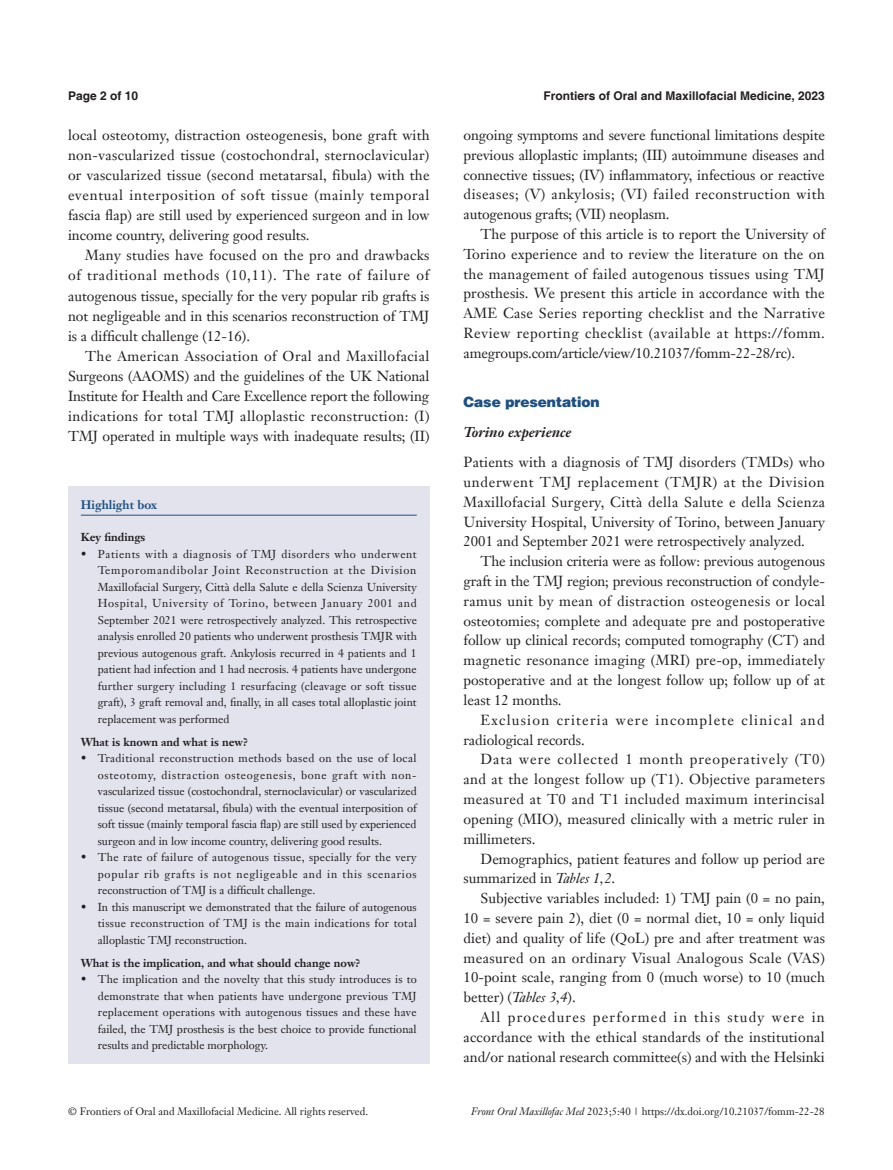
<style>
.page{position:relative;width:893px;height:1170px;background:#fff}
.page>*{position:absolute;margin:0;border:0;box-sizing:border-box;transform-origin:0 0}
.t1{font:14.25px/19.8px "Janson Text LT";color:#231f20;text-align:justify}
.t2{font:14.25px/19.8px "Janson Text LT";letter-spacing:.085em;color:#231f20}
.t3{font:900 14.25px "Helvetica";color:#1c5085}
.t4{font:italic 700 14.25px "Janson Text LT";color:#231f20}
.t5{font:700 12px "Helvetica";color:#231f20}
.t6{font:700 12px "Janson Text LT";color:#1c5085}
.t7{font:11.25px/16.5px "Janson Text LT";color:#231f20;text-align:justify}
.t8{font:700 11.25px "Janson Text LT";color:#231f20}
.t9{font:10.5px "Janson Text LT";color:#231f20}
.s1{font-style:italic}
</style>
<div class="page">
<div style="left:68px;top:485px;width:361px;height:578px;background:#e2e3ec"></div>
<hr style="left:81px;top:514px;width:336px;height:1px;background:#1c5085">
<p class="t5" style="left:68px;top:88px;width:72px">Page 2 of 10</p>
<p class="t5" style="left:543px;top:88px;width:283px">Frontiers of Oral and Maxillofacial Medicine, 2023</p>
<p class="t1" style="left:68px;top:125px;width:363px">local osteotomy, distraction osteogenesis, bone graft with non-vascularized tissue (costochondral, sternoclavicular) or vascularized tissue (second metatarsal, fibula) with the eventual interposition of soft tissue (mainly temporal fascia flap) are still used by experienced surgeon and in low income country, delivering good results.</p>
<p class="t1" style="left:68px;top:245px;width:363px;text-indent:17px">Many studies have focused on the pro and drawbacks of traditional methods (10,11). The rate of failure of autogenous tissue, specially for the very popular rib grafts is not negligeable and in this scenarios reconstruction of TMJ is a difficult challenge (12-16).</p>
<p class="t1" style="left:68px;top:346px;width:363px;text-indent:17px">The American Association of Oral and Maxillofacial Surgeons (AAOMS) and the guidelines of the UK National Institute for Health and Care Excellence report the following indications for total TMJ alloplastic reconstruction: (I)<br>TMJ operated in multiple ways with inadequate results; (II)</p>
<p class="t6" style="left:81px;top:497px;width:78px">Highlight box</p>
<p class="t8" style="left:81px;top:530px;width:66px">Key findings</p>
<p class="t7" style="left:98px;top:545px;width:321px;text-indent:-17px">• Patients with a diagnosis of TMJ disorders who underwent Temporomandibolar Joint Reconstruction at the Division Maxillofacial Surgery, Città della Salute e della Scienza University Hospital, University of Torino, between January 2001 and September 2021 were retrospectively analyzed. This retrospective analysis enrolled 20 patients who underwent prosthesis TMJR with previous autogenous graft. Ankylosis recurred in 4 patients and 1 patient had infection and 1 had necrosis. 4 patients have undergone further surgery including 1 resurfacing (cleavage or soft tissue graft), 3 graft removal and, finally, in all cases total alloplastic joint replacement was performed</p>
<p class="t8" style="left:81px;top:734px;width:169px">What is known and what is new?</p>
<p class="t7" style="left:98px;top:750px;width:320px;text-indent:-17px">• Traditional reconstruction methods based on the use of local osteotomy, distraction osteogenesis, bone graft with non&shy;vascularized tissue (costochondral, sternoclavicular) or vascularized tissue (second metatarsal, fibula) with the eventual interposition of soft tissue (mainly temporal fascia flap) are still used by experienced surgeon and in low income country, delivering good results.</p>
<p class="t7" style="left:98px;top:849px;width:320px;text-indent:-17px">• The rate of failure of autogenous tissue, specially for the very popular rib grafts is not negligeable and in this scenarios reconstruction of TMJ is a difficult challenge.</p>
<p class="t7" style="left:98px;top:898px;width:320px;text-indent:-17px">• In this manuscript we demonstrated that the failure of autogenous tissue reconstruction of TMJ is the main indications for total alloplastic TMJ reconstruction.</p>
<p class="t8" style="left:81px;top:955px;width:281px">What is the implication, and what should change now?</p>
<p class="t7" style="left:98px;top:970px;width:320px;text-indent:-17px">• The implication and the novelty that this study introduces is to demonstrate that when patients have undergone previous TMJ replacement operations with autogenous tissues and these have failed, the TMJ prosthesis is the best choice to provide functional results and predictable morphology.</p>
<p class="t1" style="left:463px;top:125px;width:363px">ongoing symptoms and severe functional limitations despite previous alloplastic implants; (III) autoimmune diseases and connective tissues; (IV) inflammatory, infectious or reactive diseases; (V) ankylosis; (VI) failed reconstruction with autogenous grafts; (VII) neoplasm.</p>
<p class="t1" style="left:463px;top:224px;width:363px;text-indent:17px">The purpose of this article is to report the University of Torino experience and to review the literature on the on the management of failed autogenous tissues using TMJ prosthesis. We present this article in accordance with the AME Case Series reporting checklist and the Narrative Review reporting checklist (available at https://fomm. amegroups.com/article/view/10.21037/fomm-22-28/rc).</p>
<p class="t3" style="left:463px;top:393px;width:138px">Case presentation</p>
<p class="t4" style="left:463px;top:423px;width:110px">Torino experience</p>
<p class="t1" style="left:463px;top:452px;width:363px">Patients with a diagnosis of TMJ disorders (TMDs) who underwent TMJ replacement (TMJR) at the Division Maxillofacial Surgery, Città della Salute e della Scienza University Hospital, University of Torino, between January 2001 and September 2021 were retrospectively analyzed.</p>
<p class="t1" style="left:463px;top:551px;width:363px;text-indent:17px">The inclusion criteria were as follow: previous autogenous graft in the TMJ region; previous reconstruction of condyle&shy;ramus unit by mean of distraction osteogenesis or local osteotomies; complete and adequate pre and postoperative follow up clinical records; computed tomography (CT) and magnetic resonance imaging (MRI) pre-op, immediately postoperative and at the longest follow up; follow up of at least 12 months.</p>
<p class="t2" style="left:463px;top:709px;width:363px;text-indent:17px">Exclusion criteria were incomplete clinical and radiological records.</p>
<p class="t1" style="left:463px;top:749px;width:363px;text-indent:17px">Data were collected 1 month preoperatively (T0) and at the longest follow up (T1). Objective parameters measured at T0 and T1 included maximum interincisal opening (MIO), measured clinically with a metric ruler in millimeters.</p>
<p class="t1" style="left:463px;top:848px;width:363px;text-indent:17px">Demographics, patient features and follow up period are summarized in <span class="s1">Tables 1,2</span>.</p>
<p class="t1" style="left:463px;top:888px;width:363px;text-indent:17px">Subjective variables included: 1) TMJ pain (0 = no pain, 10 = severe pain 2), diet (0 = normal diet, 10 = only liquid diet) and quality of life (QoL) pre and after treatment was measured on an ordinary Visual Analogous Scale (VAS)<br>10-point scale, ranging from 0 (much worse) to 10 (much better) (<span class="s1">Tables 3,4</span>).</p>
<p class="t1" style="left:463px;top:1006px;width:363px;text-indent:17px">All procedures performed in this study were in accordance with the ethical standards of the institutional and/or national research committee(s) and with the Helsinki</p>
<p class="t9" style="left:68px;top:1104px;width:301px">© Frontiers of Oral and Maxillofacial Medicine. All rights reserved.</p>
<p class="t9" style="left:471px;top:1104px;width:355px"><span class="s1">Front Oral Maxillofac Med</span> 2023;5:40 | https://dx.doi.org/10.21037/fomm-22-28</p>
</div>
